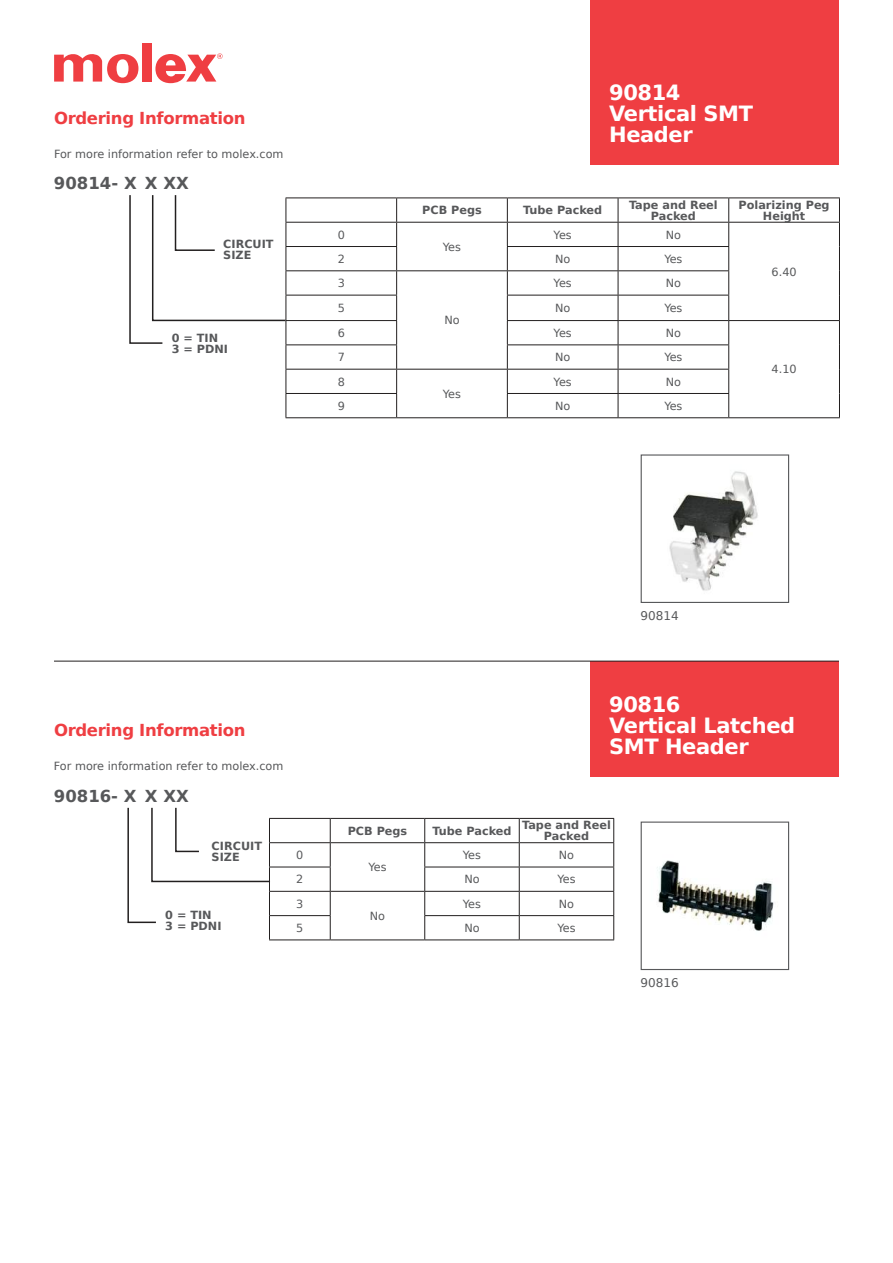
<style>
.page{position:relative;width:893px;height:1263px;background:#fff}
.page>*{position:absolute;margin:0;border:0;box-sizing:border-box;transform-origin:0 0}
.t1{font:700 21px/21px "Bitstream Vera Sans";letter-spacing:-.02em;color:#fff}
.t2{font:700 16.5px "Bitstream Vera Sans";letter-spacing:-.02em;color:#ef3e42}
.t3{font:700 16.5px "Bitstream Vera Sans";color:#57585a}
.t4{font:12px "Bitstream Vera Sans";color:#57585a}
.t5{font:11.25px "Bitstream Vera Sans";color:#57585a}
.t6{font:700 11.25px/11.2px "Bitstream Vera Sans";color:#57585a}
</style>
<div class="page">
<div style="left:142px;top:43px;width:9px;height:39px;background:#ef3e42"></div>
<svg style="left:54px;top:54px;width:84px;height:29px"></svg>
<svg style="left:155px;top:53px;width:68px;height:30px"></svg>
<div style="left:591px;top:0;width:248px;height:165px;background:#ef3e42"></div>
<img style="left:669px;top:471px;width:89px;height:120px">
<div style="left:641px;top:454px;width:148px;height:149px;border:1px solid #57585a"></div>
<svg style="left:728px;top:199px;width:1px;height:218px"></svg>
<svg style="left:839px;top:199px;width:1px;height:218px"></svg>
<hr style="left:286px;top:198px;width:111px;height:1px;background:#221f1f">
<hr style="left:397px;top:198px;width:110px;height:1px;background:#221f1f">
<hr style="left:507px;top:198px;width:111px;height:1px;background:#221f1f">
<hr style="left:618px;top:198px;width:111px;height:1px;background:#221f1f">
<hr style="left:729px;top:198px;width:111px;height:1px;background:#221f1f">
<hr style="left:286px;top:222px;width:111px;height:1px;background:#221f1f">
<hr style="left:286px;top:246px;width:111px;height:1px;background:#221f1f">
<hr style="left:286px;top:270px;width:111px;height:1px;background:#221f1f">
<hr style="left:286px;top:295px;width:111px;height:1px;background:#221f1f">
<hr style="left:286px;top:320px;width:111px;height:1px;background:#221f1f">
<hr style="left:286px;top:344px;width:111px;height:1px;background:#221f1f">
<hr style="left:286px;top:369px;width:111px;height:1px;background:#221f1f">
<hr style="left:286px;top:393px;width:111px;height:1px;background:#221f1f">
<hr style="left:286px;top:417px;width:111px;height:1px;background:#221f1f">
<hr style="left:397px;top:222px;width:110px;height:1px;background:#221f1f">
<hr style="left:507px;top:222px;width:111px;height:1px;background:#221f1f">
<hr style="left:618px;top:222px;width:111px;height:1px;background:#221f1f">
<hr style="left:729px;top:222px;width:111px;height:1px;background:#221f1f">
<hr style="left:507px;top:246px;width:111px;height:1px;background:#221f1f">
<hr style="left:618px;top:246px;width:111px;height:1px;background:#221f1f">
<hr style="left:397px;top:270px;width:110px;height:1px;background:#221f1f">
<hr style="left:507px;top:270px;width:111px;height:1px;background:#221f1f">
<hr style="left:618px;top:270px;width:111px;height:1px;background:#221f1f">
<hr style="left:507px;top:295px;width:111px;height:1px;background:#221f1f">
<hr style="left:618px;top:295px;width:111px;height:1px;background:#221f1f">
<hr style="left:507px;top:320px;width:111px;height:1px;background:#221f1f">
<hr style="left:618px;top:320px;width:111px;height:1px;background:#221f1f">
<hr style="left:729px;top:320px;width:111px;height:1px;background:#221f1f">
<hr style="left:507px;top:344px;width:111px;height:1px;background:#221f1f">
<hr style="left:618px;top:344px;width:111px;height:1px;background:#221f1f">
<hr style="left:397px;top:369px;width:110px;height:1px;background:#221f1f">
<hr style="left:507px;top:369px;width:111px;height:1px;background:#221f1f">
<hr style="left:618px;top:369px;width:111px;height:1px;background:#221f1f">
<svg style="left:396px;top:198px;width:1px;height:219px"></svg>
<hr style="left:507px;top:393px;width:111px;height:1px;background:#221f1f">
<svg style="left:507px;top:198px;width:1px;height:219px"></svg>
<hr style="left:618px;top:393px;width:111px;height:1px;background:#221f1f">
<svg style="left:618px;top:198px;width:1px;height:219px"></svg>
<hr style="left:397px;top:417px;width:110px;height:1px;background:#221f1f">
<hr style="left:507px;top:417px;width:111px;height:1px;background:#221f1f">
<hr style="left:618px;top:417px;width:111px;height:1px;background:#221f1f">
<hr style="left:729px;top:417px;width:111px;height:1px;background:#221f1f">
<svg style="left:129px;top:195px;width:158px;height:222px"></svg>
<div style="left:591px;top:661px;width:248px;height:116px;background:#ef3e42"></div>
<img style="left:657px;top:860px;width:117px;height:71px">
<div style="left:641px;top:821px;width:148px;height:149px;border:1px solid #57585a"></div>
<svg style="left:613px;top:819px;width:1px;height:120px"></svg>
<hr style="left:269px;top:818px;width:61px;height:1px;background:#221f1f">
<hr style="left:330px;top:818px;width:95px;height:1px;background:#221f1f">
<hr style="left:425px;top:818px;width:94px;height:1px;background:#221f1f">
<hr style="left:519px;top:818px;width:95px;height:1px;background:#221f1f">
<hr style="left:269px;top:842px;width:61px;height:1px;background:#221f1f">
<hr style="left:269px;top:867px;width:62px;height:1px;background:#221f1f">
<hr style="left:269px;top:891px;width:61px;height:1px;background:#221f1f">
<hr style="left:269px;top:915px;width:62px;height:1px;background:#221f1f">
<hr style="left:269px;top:939px;width:61px;height:1px;background:#221f1f">
<hr style="left:330px;top:842px;width:95px;height:1px;background:#221f1f">
<hr style="left:425px;top:842px;width:94px;height:1px;background:#221f1f">
<hr style="left:519px;top:842px;width:95px;height:1px;background:#221f1f">
<hr style="left:424px;top:867px;width:95px;height:1px;background:#221f1f">
<hr style="left:519px;top:867px;width:95px;height:1px;background:#221f1f">
<hr style="left:330px;top:891px;width:95px;height:1px;background:#221f1f">
<hr style="left:425px;top:891px;width:94px;height:1px;background:#221f1f">
<hr style="left:519px;top:891px;width:95px;height:1px;background:#221f1f">
<svg style="left:330px;top:819px;width:1px;height:120px"></svg>
<hr style="left:424px;top:915px;width:95px;height:1px;background:#221f1f">
<svg style="left:424px;top:819px;width:1px;height:120px"></svg>
<hr style="left:519px;top:915px;width:95px;height:1px;background:#221f1f">
<svg style="left:519px;top:819px;width:1px;height:120px"></svg>
<hr style="left:330px;top:939px;width:95px;height:1px;background:#221f1f">
<hr style="left:425px;top:939px;width:94px;height:1px;background:#221f1f">
<hr style="left:519px;top:939px;width:95px;height:1px;background:#221f1f">
<svg style="left:127px;top:807px;width:144px;height:132px"></svg>
<hr style="left:54px;top:661px;width:785px;height:1px;background:#221f1f">
<h2 class="t2" style="left:54px;top:111px;width:193px">Ordering Information</h2>
<p class="t5" style="left:54px;top:147px;width:231px">For more information refer to molex.com</p>
<h2 class="t3" style="left:54px;top:176px;width:137px">90814- X X XX</h2>
<p class="t6" style="left:223px;top:239px;width:52px">CIRCUIT<br>SIZE</p>
<p class="t6" style="left:172px;top:333px;width:58px">0 = TIN<br>3 = PDNI</p>
<h1 class="t1" style="left:609px;top:84px;width:145px">90814<br>Vertical SMT<br>Header</h1>
<p class="t5" style="left:338px;top:228px;width:9px">0</p>
<p class="t6" style="left:422px;top:206px;width:61px">PCB Pegs</p>
<p class="t6" style="left:523px;top:206px;width:81px">Tube Packed</p>
<p class="t6" style="left:629px;top:200px;width:90px;text-align:center">Tape and Reel<br>Packed</p>
<p class="t6" style="left:738px;top:200px;width:93px;text-align:center">Polarizing Peg<br>Height</p>
<p class="t5" style="left:443px;top:240px;width:20px">Yes</p>
<p class="t5" style="left:554px;top:228px;width:20px">Yes</p>
<p class="t5" style="left:666px;top:228px;width:17px">No</p>
<p class="t5" style="left:338px;top:252px;width:9px">2</p>
<p class="t5" style="left:555px;top:252px;width:17px">No</p>
<p class="t5" style="left:664px;top:252px;width:20px">Yes</p>
<p class="t5" style="left:338px;top:277px;width:9px">3</p>
<p class="t5" style="left:444px;top:314px;width:17px">No</p>
<p class="t5" style="left:554px;top:277px;width:20px">Yes</p>
<p class="t5" style="left:666px;top:277px;width:17px">No</p>
<p class="t5" style="left:338px;top:302px;width:9px">5</p>
<p class="t5" style="left:555px;top:302px;width:17px">No</p>
<p class="t5" style="left:664px;top:302px;width:20px">Yes</p>
<p class="t5" style="left:338px;top:327px;width:9px">6</p>
<p class="t5" style="left:554px;top:327px;width:20px">Yes</p>
<p class="t5" style="left:666px;top:327px;width:17px">No</p>
<p class="t5" style="left:338px;top:351px;width:9px">7</p>
<p class="t5" style="left:555px;top:351px;width:17px">No</p>
<p class="t5" style="left:664px;top:351px;width:20px">Yes</p>
<p class="t5" style="left:338px;top:375px;width:9px">8</p>
<p class="t5" style="left:443px;top:387px;width:20px">Yes</p>
<p class="t5" style="left:554px;top:375px;width:20px">Yes</p>
<p class="t5" style="left:666px;top:375px;width:17px">No</p>
<p class="t5" style="left:338px;top:399px;width:9px">9</p>
<p class="t5" style="left:555px;top:399px;width:17px">No</p>
<p class="t5" style="left:664px;top:399px;width:20px">Yes</p>
<p class="t5" style="left:772px;top:265px;width:27px">6.40</p>
<p class="t5" style="left:772px;top:363px;width:27px">4.10</p>
<p class="t4" style="left:641px;top:609px;width:40px">90814</p>
<h2 class="t2" style="left:54px;top:723px;width:193px">Ordering Information</h2>
<p class="t5" style="left:54px;top:759px;width:231px">For more information refer to molex.com</p>
<h2 class="t3" style="left:54px;top:789px;width:137px">90816- X X XX</h2>
<p class="t6" style="left:212px;top:841px;width:52px">CIRCUIT<br>SIZE</p>
<p class="t6" style="left:165px;top:910px;width:58px">0 = TIN<br>3 = PDNI</p>
<h1 class="t1" style="left:609px;top:696px;width:188px">90816<br>Vertical Latched<br>SMT Header</h1>
<p class="t5" style="left:296px;top:849px;width:9px">0</p>
<p class="t6" style="left:348px;top:826px;width:61px">PCB Pegs</p>
<p class="t6" style="left:432px;top:826px;width:81px">Tube Packed</p>
<p class="t6" style="left:522px;top:820px;width:90px;text-align:center">Tape and Reel<br>Packed</p>
<p class="t5" style="left:368px;top:861px;width:20px">Yes</p>
<p class="t5" style="left:463px;top:849px;width:20px">Yes</p>
<p class="t5" style="left:559px;top:849px;width:17px">No</p>
<p class="t5" style="left:296px;top:873px;width:9px">2</p>
<p class="t5" style="left:464px;top:873px;width:17px">No</p>
<p class="t5" style="left:557px;top:873px;width:20px">Yes</p>
<p class="t5" style="left:296px;top:897px;width:9px">3</p>
<p class="t5" style="left:370px;top:909px;width:17px">No</p>
<p class="t5" style="left:463px;top:897px;width:20px">Yes</p>
<p class="t5" style="left:559px;top:897px;width:17px">No</p>
<p class="t5" style="left:296px;top:921px;width:9px">5</p>
<p class="t5" style="left:464px;top:921px;width:17px">No</p>
<p class="t5" style="left:557px;top:921px;width:20px">Yes</p>
<p class="t4" style="left:641px;top:976px;width:40px">90816</p>
</div>
